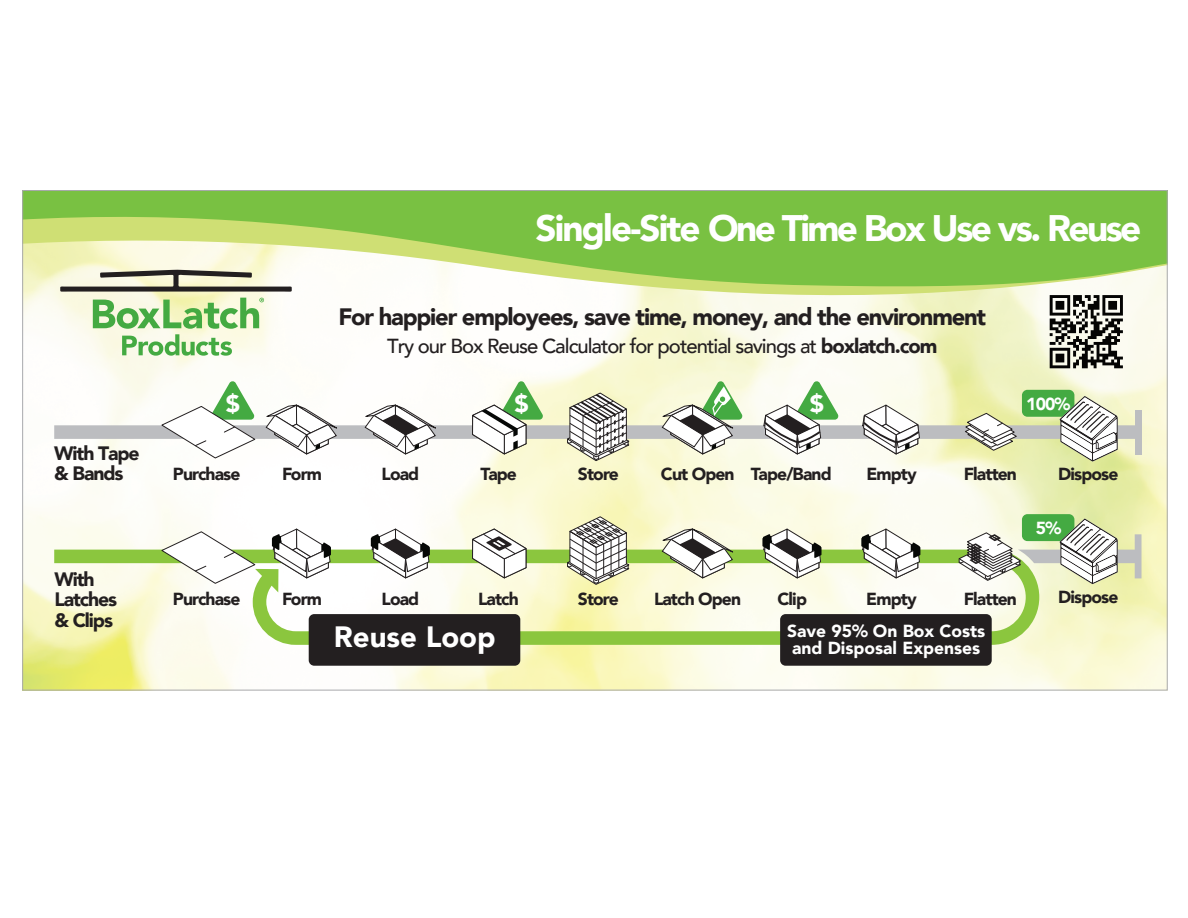
<style>
.page{position:relative;width:1188px;height:918px;background:#fff}
.page>*{position:absolute;margin:0;border:0;box-sizing:border-box;transform-origin:0 0}
.t1{font:900 36.9px "Avenir";letter-spacing:-.07em;color:#fff}
.t2{font:900 29.4px "Avenir";color:#fff}
.t3{font:900 24px "Avenir";color:#fff}
.t4{font:900 23.7px "Avenir";letter-spacing:-.05em;color:#231f20}
.t5{font:500 20.25px "Avenir";letter-spacing:-.05em;color:#231f20}
.t6{font:900 19.35px/20.2px "Avenir";letter-spacing:-.055em;color:#231f20}
.t7{font:900 17.4px "Avenir";letter-spacing:-.05em;color:#231f20}
.t8{font:900 17.4px "Avenir";color:#fff}
.s1{font-weight:900}
</style>
<div class="page">
<img style="left:24px;top:304px;width:1142px;height:384px">
<svg style="left:24px;top:289px;width:1142px;height:15px"></svg>
<svg style="left:24px;top:192px;width:1142px;height:97px;fill:#79c142"></svg>
<div style="left:54px;top:425px;width:1084px;height:14px;background:#bcbdc0"></div>
<div style="left:1135px;top:410px;width:7px;height:44px;background:#bcbdc0"></div>
<svg style="left:471px;top:381px;width:73px;height:75px"></svg>
<svg style="left:41px;top:543px;width:1005px;height:109px"></svg>
<div style="left:1022px;top:514px;width:52px;height:27px;background:#44aa42;border-radius:5px"></div>
<div style="left:1022px;top:390px;width:52px;height:27px;background:#44aa42;border-radius:5px"></div>
<svg style="left:471px;top:528px;width:57px;height:52px"></svg>
<svg style="left:565px;top:516px;width:66px;height:70px"></svg>
<svg style="left:762px;top:528px;width:60px;height:52px"></svg>
<svg style="left:371px;top:528px;width:59px;height:52px"></svg>
<svg style="left:861px;top:528px;width:60px;height:52px"></svg>
<svg style="left:160px;top:528px;width:171px;height:64px"></svg>
<svg style="left:1060px;top:396px;width:58px;height:66px"></svg>
<svg style="left:957px;top:519px;width:185px;height:65px"></svg>
<svg style="left:963px;top:412px;width:55px;height:39px"></svg>
<svg style="left:565px;top:392px;width:66px;height:70px"></svg>
<svg style="left:360px;top:400px;width:77px;height:56px"></svg>
<svg style="left:657px;top:524px;width:77px;height:56px"></svg>
<svg style="left:160px;top:381px;width:178px;height:78px"></svg>
<svg style="left:762px;top:381px;width:77px;height:75px"></svg>
<svg style="left:861px;top:404px;width:60px;height:52px"></svg>
<div style="left:780px;top:614px;width:212px;height:52px;background:#231f20;border-radius:5px"></div>
<div style="left:309px;top:614px;width:211px;height:52px;background:#231f20;border-radius:5px"></div>
<svg style="left:60px;top:270px;width:232px;height:22px"></svg>
<svg style="left:93px;top:298px;width:171px;height:58px"></svg>
<svg style="left:657px;top:381px;width:86px;height:75px"></svg>
<div style="left:719px;top:396px;width:7px;height:7px;background:#44aa42;border-radius:50%"></div>
<div style="left:719px;top:395px;width:7px;height:8px;border:1px solid #fff;border-radius:50%"></div>
<svg style="left:1050px;top:295px;width:73px;height:73px"></svg>
<p class="t6" style="left:54px;top:442px;width:87px">With Tape &amp; Bands</p>
<p class="t6" style="left:54px;top:569px;width:64px">With<br>Latches &amp; Clips</p>
<h1 class="t1" style="left:535px;top:196px;width:607px">Single-Site One Time Box Use vs. Reuse</h1>
<h3 class="t3" style="left:226px;top:383px;width:16px">$</h3>
<h3 class="t4" style="left:338px;top:296px;width:649px">For happier employees, save time, money, and the environment</h3>
<p class="t5" style="left:387px;top:328px;width:552px">Try our Box Reuse Calculator for potential savings at <span class="s1">boxlatch.com</span></p>
<h3 class="t3" style="left:514px;top:383px;width:16px">$</h3>
<h3 class="t3" style="left:810px;top:383px;width:16px">$</h3>
<p class="t8" style="left:1026px;top:389px;width:46px">100%</p>
<p class="t7" style="left:751px;top:460px;width:82px">Tape/Band</p>
<p class="t7" style="left:964px;top:460px;width:55px">Flatten</p>
<p class="t7" style="left:173px;top:460px;width:69px">Purchase</p>
<p class="t7" style="left:578px;top:460px;width:42px">Store</p>
<p class="t7" style="left:282px;top:460px;width:41px">Form</p>
<p class="t7" style="left:382px;top:460px;width:39px">Load</p>
<p class="t7" style="left:480px;top:460px;width:38px">Tape</p>
<p class="t7" style="left:661px;top:460px;width:75px">Cut Open</p>
<p class="t7" style="left:866px;top:460px;width:52px">Empty</p>
<p class="t7" style="left:1058px;top:460px;width:62px">Dispose</p>
<p class="t8" style="left:1036px;top:513px;width:27px">5%</p>
<p class="t7" style="left:173px;top:584px;width:69px">Purchase</p>
<p class="t7" style="left:282px;top:584px;width:41px">Form</p>
<p class="t7" style="left:382px;top:584px;width:39px">Load</p>
<p class="t7" style="left:478px;top:584px;width:42px">Latch</p>
<p class="t7" style="left:578px;top:584px;width:42px">Store</p>
<p class="t7" style="left:654px;top:584px;width:89px">Latch Open</p>
<p class="t7" style="left:778px;top:584px;width:31px">Clip</p>
<p class="t7" style="left:866px;top:584px;width:52px">Empty</p>
<p class="t7" style="left:964px;top:584px;width:55px">Flatten</p>
<h2 class="t2" style="left:334px;top:612px;width:163px">Reuse Loop</h2>
<p class="t8" style="left:787px;top:616px;width:200px">Save 95% On Box Costs</p>
<p class="t8" style="left:792px;top:633px;width:190px">and Disposal Expenses</p>
<p class="t7" style="left:1058px;top:582px;width:62px">Dispose</p>
</div>
